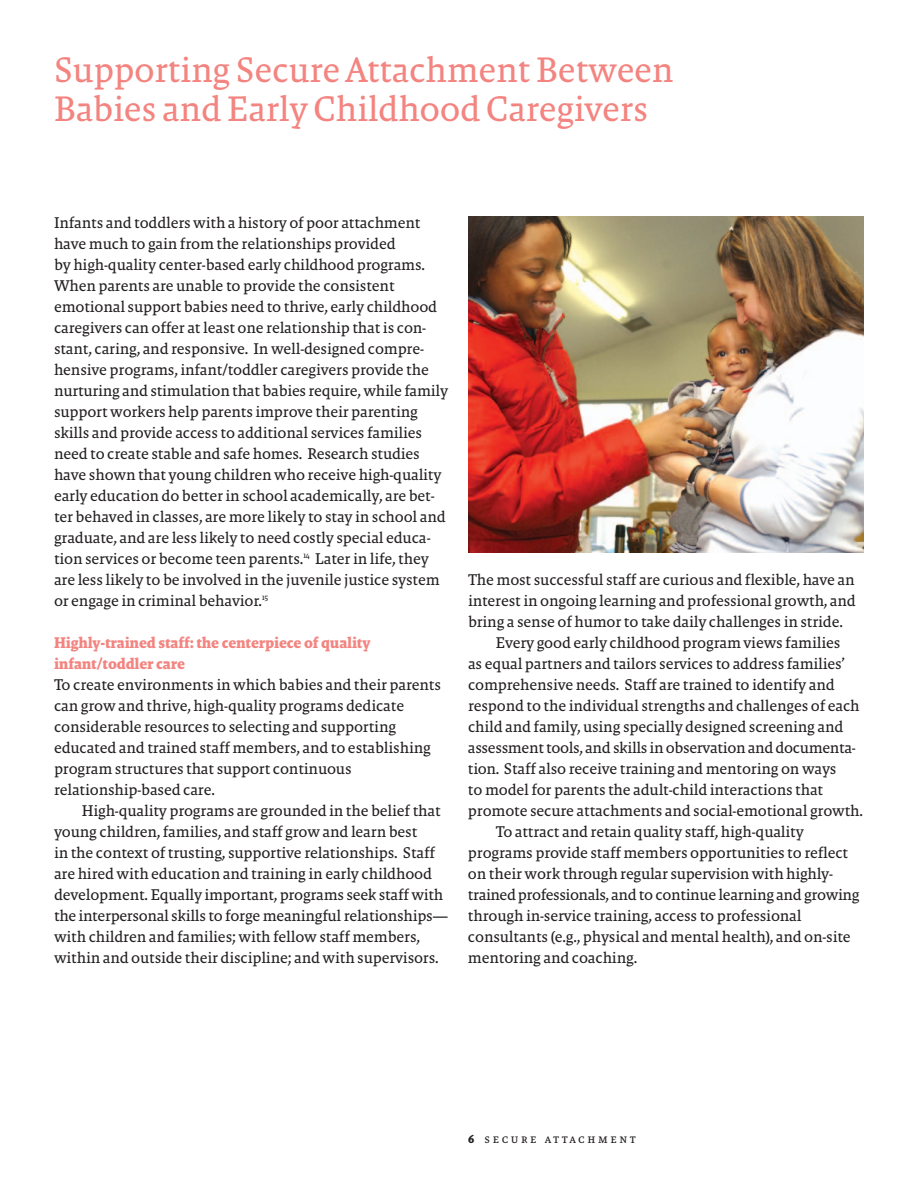
<style>
.page{position:relative;width:918px;height:1188px;background:#fff}
.page>*{position:absolute;margin:0;border:0;box-sizing:border-box;transform-origin:0 0}
.t1{font:36px/39px "Malaga Reg";letter-spacing:-.01em;color:#f38480}
.t2{font:15.75px/21px "Malaga Reg";letter-spacing:-.01em;color:#231f20}
.t3{font:700 15.75px/21px "Malaga";letter-spacing:-.01em;color:#f38480}
.t4{font:12px "Malaga SC Reg";letter-spacing:.21em;color:#231f20}
.s1{font-family:"Malaga";font-weight:700}
</style>
<div class="page">
<img style="left:468px;top:216px;width:396px;height:336px">
<h1 class="t1" style="left:54px;top:50px;width:621px">Supporting Secure Attachment Between<br>Babies and Early Childhood Caregivers</h1>
<p class="t2" style="left:54px;top:212px;width:396px">Infants and toddlers with a history of poor attachment have much to gain from the relationships provided<br>by high-quality center-based early childhood programs.<br>When parents are unable to provide the consistent emotional support babies need to thrive, early childhood caregivers can offer at least one relationship that is con&shy;stant, caring, and responsive. In well-designed compre&shy;hensive programs, infant/toddler caregivers provide the nurturing and stimulation that babies require, while family support workers help parents improve their parenting skills and provide access to additional services families need to create stable and safe homes. Research studies have shown that young children who receive high-quality early education do better in school academically, are bet&shy;ter behaved in classes, are more likely to stay in school and graduate, and are less likely to need costly special educa&shy;tion services or become teen parents.<sup>14</sup> Later in life, they are less likely to be involved in the juvenile justice system or engage in criminal behavior.<sup>15</sup></p>
<p class="t3" style="left:54px;top:632px;width:318px">Highly-trained staff: the centerpiece of quality infant/toddler care</p>
<p class="t2" style="left:54px;top:674px;width:389px">To create environments in which babies and their parents can grow and thrive, high-quality programs dedicate considerable resources to selecting and supporting educated and trained staff members, and to establishing program structures that support continuous relationship-based care.</p>
<p class="t2" style="left:54px;top:800px;width:396px;text-indent:28px">High-quality programs are grounded in the belief that young children, families, and staff grow and learn best<br>in the context of trusting, supportive relationships. Staff are hired with education and training in early childhood development. Equally important, programs seek staff with the interpersonal skills to forge meaningful relationships— with children and families; with fellow staff members, within and outside their discipline; and with supervisors.</p>
<p class="t2" style="left:468px;top:569px;width:388px">The most successful staff are curious and flexible, have an</p>
<p class="t2" style="left:468px;top:590px;width:389px">interest in ongoing learning and professional growth, and</p>
<p class="t2" style="left:468px;top:611px;width:376px">bring a sense of humor to take daily challenges in stride.</p>
<p class="t2" style="left:496px;top:632px;width:346px">Every good early childhood program views families</p>
<p class="t2" style="left:468px;top:653px;width:378px">as equal partners and tailors services to address families’</p>
<p class="t2" style="left:468px;top:674px;width:368px">comprehensive needs. Staff are trained to identify and</p>
<p class="t2" style="left:468px;top:695px;width:393px">respond to the individual strengths and challenges of each</p>
<p class="t2" style="left:468px;top:716px;width:377px">child and family, using specially designed screening and</p>
<p class="t2" style="left:468px;top:737px;width:389px">assessment tools, and skills in observation and documenta-</p>
<p class="t2" style="left:468px;top:758px;width:370px">tion. Staff also receive training and mentoring on ways</p>
<p class="t2" style="left:468px;top:779px;width:357px">to model for parents the adult-child interactions that</p>
<p class="t2" style="left:468px;top:800px;width:397px">promote secure attachments and social-emotional growth.</p>
<p class="t2" style="left:496px;top:821px;width:310px">To attract and retain quality staff, high-quality</p>
<p class="t2" style="left:468px;top:842px;width:382px">programs provide staff members opportunities to reflect</p>
<p class="t2" style="left:468px;top:863px;width:366px">on their work through regular supervision with highly-</p>
<p class="t2" style="left:468px;top:884px;width:393px">trained professionals, and to continue learning and growing</p>
<p class="t2" style="left:468px;top:905px;width:335px">through in-service training, access to professional</p>
<p class="t2" style="left:468px;top:926px;width:384px">consultants (e.g., physical and mental health), and on-site</p>
<p class="t2" style="left:468px;top:947px;width:171px">mentoring and coaching.</p>
<p class="t4" style="left:468px;top:1133px;width:169px"><span class="s1">6</span> secure attachment</p>
</div>
